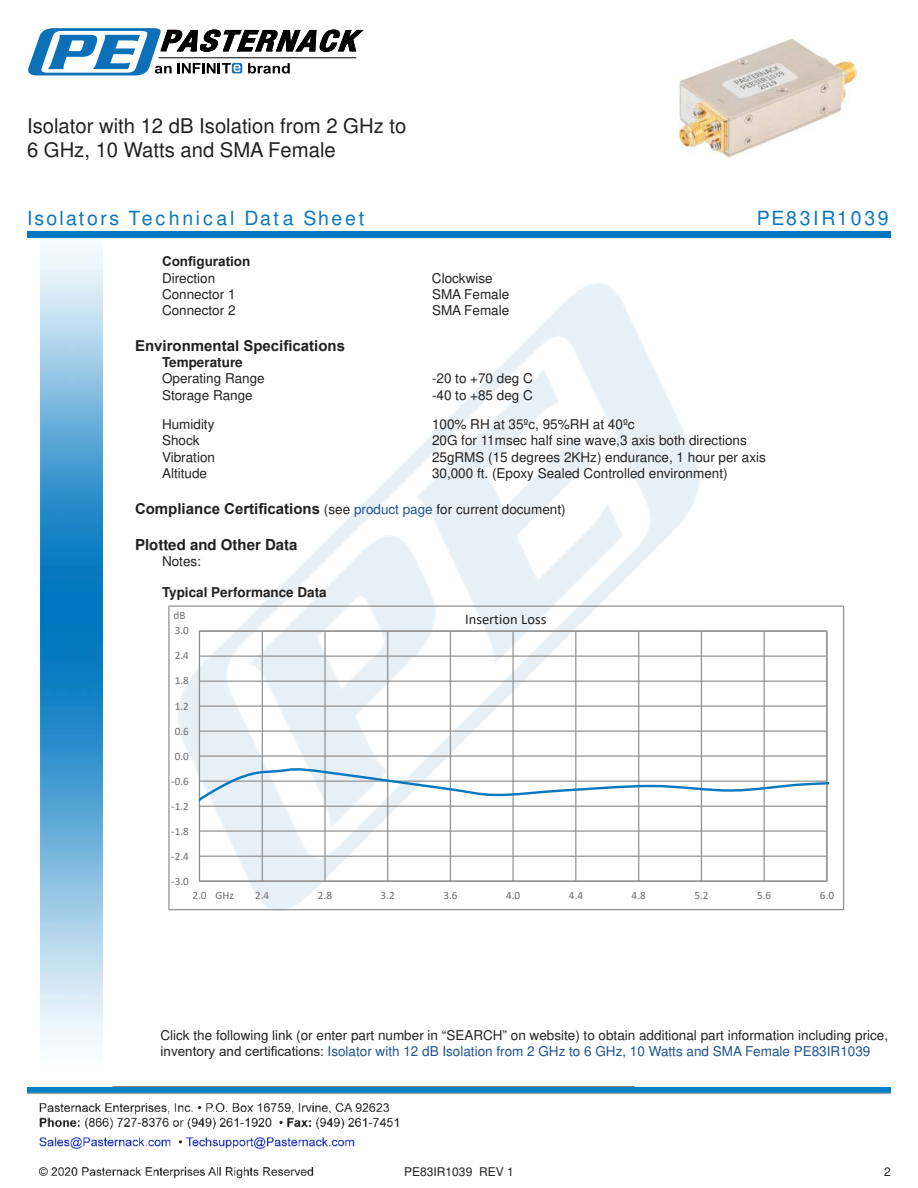
<style>
.page{position:relative;width:918px;height:1188px;background:#fff}
.page>*{position:absolute;margin:0;border:0;box-sizing:border-box;transform-origin:0 0}
.t1{font:20.25px/24.3px "Arial";color:#221f1f}
.t2{font:900 19.5px "Arial";letter-spacing:.14em;color:#0a77bd}
.t3{font:700 15px "Arial";color:#221f1f}
.t4{font:14.4px "Calibri";color:#221f1f}
.t5{font:13.5px/16.2px "Arial";color:#221f1f}
.t6{font:700 13.5px "Arial";color:#221f1f}
.t7{font:12px "Arial";color:#221f1f}
.t8{font:11.25px "Calibri";color:#6f6d6d}
.t9{font:11.1px "Calibri";color:#6f6d6d}
.s1{font-weight:400;font-size:13.5px}
.s2{font-weight:400;font-size:13.5px;color:#1f5392}
.s3{color:#1f5392}
</style>
<div class="page">
<img style="left:39px;top:1086px;width:595px;height:93px">
<img style="left:102px;top:246px;width:719px;height:724px">
<img style="left:27px;top:1088px;width:864px;height:9px">
<img style="left:40px;top:237px;width:62px;height:804px">
<div style="left:27px;top:231px;width:864px;height:6px;background:#0177c0"></div>
<svg style="left:28px;top:28px;width:336px;height:47px"></svg>
<hr style="left:199px;top:755px;width:628px;height:2px;background:#908f8f">
<hr style="left:199px;top:731px;width:628px;height:1px;background:#908f8f">
<hr style="left:199px;top:705px;width:628px;height:2px;background:#908f8f">
<hr style="left:199px;top:681px;width:628px;height:1px;background:#908f8f">
<hr style="left:199px;top:656px;width:628px;height:1px;background:#908f8f">
<hr style="left:262px;top:631px;width:1px;height:250px;background:#908f8f">
<hr style="left:324px;top:631px;width:2px;height:250px;background:#908f8f">
<hr style="left:387px;top:631px;width:1px;height:250px;background:#908f8f">
<hr style="left:450px;top:631px;width:1px;height:250px;background:#908f8f">
<hr style="left:513px;top:631px;width:1px;height:250px;background:#908f8f">
<hr style="left:575px;top:631px;width:1px;height:250px;background:#908f8f">
<hr style="left:638px;top:631px;width:1px;height:250px;background:#908f8f">
<hr style="left:701px;top:631px;width:1px;height:250px;background:#908f8f">
<hr style="left:764px;top:631px;width:1px;height:250px;background:#908f8f">
<hr style="left:199px;top:631px;width:1px;height:250px;background:#908f8f">
<svg style="left:199px;top:768px;width:629px;height:114px"></svg>
<div style="left:210px;top:886px;width:29px;height:18px;background:#fff"></div>
<img style="left:678px;top:38px;width:180px;height:120px">
<h1 class="t1" style="left:27px;top:115px;width:381px">Isolator with 12 dB Isolation from 2 GHz to<br>6 GHz, 10 Watts and SMA Female</h1>
<h2 class="t2" style="left:27px;top:207px;width:339px">Isolators Technical Data Sheet</h2>
<h2 class="t2" style="left:757px;top:207px;width:134px">PE83IR1039</h2>
<p class="t6" style="left:162px;top:252px;width:90px">Con昀椀guration</p>
<p class="t5" style="left:162px;top:271px;width:55px">Direction</p>
<p class="t5" style="left:432px;top:271px;width:62px">Clockwise</p>
<p class="t5" style="left:162px;top:287px;width:75px">Connector 1</p>
<p class="t5" style="left:432px;top:287px;width:79px">SMA Female</p>
<p class="t5" style="left:162px;top:303px;width:75px">Connector 2</p>
<p class="t5" style="left:432px;top:303px;width:79px">SMA Female</p>
<p class="t3" style="left:135px;top:335px;width:212px">Environmental Speci昀椀cations</p>
<p class="t6" style="left:162px;top:357px;width:82px">Temperature</p>
<p class="t5" style="left:162px;top:372px;width:104px">Operating Range</p>
<p class="t5" style="left:432px;top:372px;width:102px">-20 to +70 deg C</p>
<p class="t5" style="left:162px;top:388px;width:92px">Storage Range</p>
<p class="t5" style="left:432px;top:388px;width:102px">-40 to +85 deg C</p>
<p class="t5" style="left:162px;top:418px;width:54px">Humidity</p>
<p class="t5" style="left:432px;top:418px;width:204px">100% RH at 35ºc, 95%RH at 40ºc</p>
<p class="t5" style="left:162px;top:434px;width:39px">Shock</p>
<p class="t5" style="left:432px;top:434px;width:316px">20G for 11msec half sine wave,3 axis both directions</p>
<p class="t5" style="left:162px;top:450px;width:55px">Vibration</p>
<p class="t5" style="left:432px;top:450px;width:335px">25gRMS (15 degrees 2KHz) endurance, 1 hour per axis</p>
<p class="t5" style="left:162px;top:466px;width:47px">Altitude</p>
<p class="t5" style="left:432px;top:466px;width:297px">30,000 ft. (Epoxy Sealed Controlled environment)</p>
<p class="t3" style="left:135px;top:498px;width:432px">Compliance Certi昀椀cations <span class="s1">(see</span> <span class="s2">product page</span> <span class="s1">for current document)</span></p>
<p class="t3" style="left:135px;top:539px;width:164px">Plotted and Other Data</p>
<p class="t5" style="left:162px;top:554px;width:41px">Notes:</p>
<p class="t6" style="left:162px;top:587px;width:166px">Typical Performance Data</p>
<p class="t9" style="left:174px;top:608px;width:13px">dB</p>
<p class="t8" style="left:175px;top:623px;width:16px">3.0</p>
<p class="t8" style="left:175px;top:648px;width:16px">2.4</p>
<p class="t8" style="left:175px;top:673px;width:16px">1.8</p>
<p class="t8" style="left:175px;top:698px;width:16px">1.2</p>
<p class="t8" style="left:175px;top:723px;width:16px">0.6</p>
<p class="t8" style="left:175px;top:748px;width:16px">0.0</p>
<p class="t9" style="left:171px;top:773px;width:19px">-0.6</p>
<p class="t9" style="left:171px;top:798px;width:19px">-1.2</p>
<p class="t9" style="left:171px;top:823px;width:19px">-1.8</p>
<p class="t9" style="left:171px;top:848px;width:19px">-2.4</p>
<p class="t9" style="left:171px;top:873px;width:19px">-3.0</p>
<p class="t4" style="left:465px;top:609px;width:83px">Insertion Loss</p>
<p class="t8" style="left:215px;top:888px;width:20px">GHz</p>
<p class="t8" style="left:192px;top:888px;width:16px">2.0</p>
<p class="t8" style="left:255px;top:888px;width:16px">2.4</p>
<p class="t8" style="left:318px;top:888px;width:16px">2.8</p>
<p class="t8" style="left:381px;top:888px;width:16px">3.2</p>
<p class="t8" style="left:443px;top:888px;width:16px">3.6</p>
<p class="t8" style="left:506px;top:888px;width:16px">4.0</p>
<p class="t8" style="left:569px;top:888px;width:16px">4.4</p>
<p class="t8" style="left:632px;top:888px;width:16px">4.8</p>
<p class="t8" style="left:694px;top:888px;width:16px">5.2</p>
<p class="t8" style="left:757px;top:888px;width:16px">5.6</p>
<p class="t8" style="left:820px;top:888px;width:16px">6.0</p>
<p class="t5" style="left:160px;top:1029px;width:729px">Click the following link (or enter part number in “SEARCH” on website) to obtain additional part information including price, inventory and certi昀椀cations: <span class="s3">Isolator with 12 dB Isolation from 2 GHz to 6 GHz, 10 Watts and SMA Female PE83IR1039</span></p>
<p class="t7" style="left:404px;top:1167px;width:111px">PE83IR1039 REV 1</p>
<p class="t7" style="left:884px;top:1167px;width:8px">2</p>
</div>
